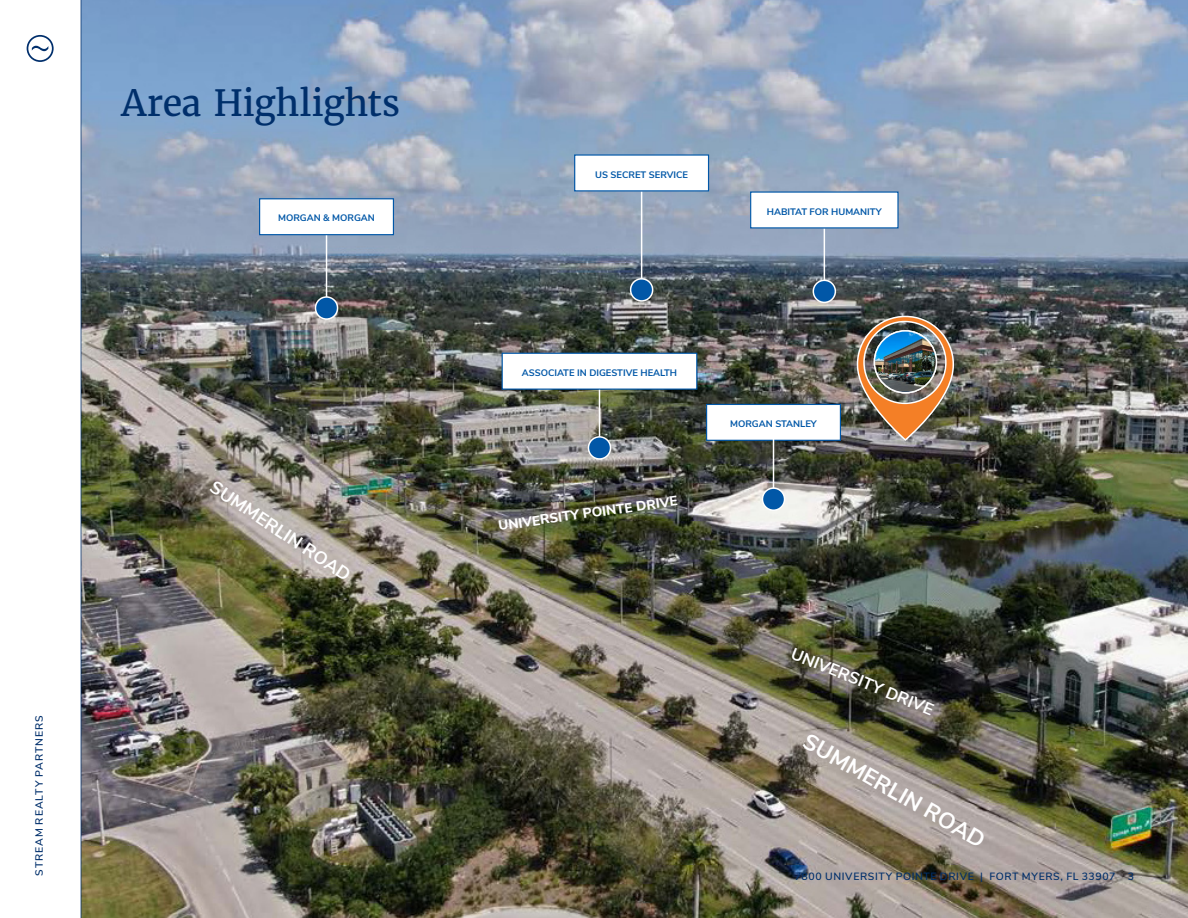
<style>
.page{position:relative;width:1188px;height:918px;background:#fff}
.page>*{position:absolute;margin:0;border:0;box-sizing:border-box;transform-origin:0 0}
.t1{font:36px "Merriweather";letter-spacing:-.01em;color:#002f6b}
.t2{font:700 22.5px "Nunito Sans";color:#fff}
.t3{font:700 18px "Nunito Sans";color:#fff}
.t4{font:700 16.5px "Nunito Sans";color:#fff}
.t5{font:800 13.5px "Nunito Sans";color:#fff}
.t6{font:600 10.5px "Nunito Sans";letter-spacing:.065em;color:#002f6b}
.t7{font:600 10.5px "Nunito Sans";letter-spacing:.085em;color:#002f6b}
.t8{font:700 9.45px "Nunito Sans";color:#0157a7}
</style>
<div class="page">
<img style="left:82px;top:0;width:1106px;height:918px">
<img style="left:856px;top:315px;width:99px;height:126px">
<img style="left:874px;top:331px;width:62px;height:61px">
<div style="left:874px;top:330px;width:63px;height:64px;border:2px solid #fff;border-radius:50%"></div>
<div style="left:707px;top:404px;width:133px;height:36px;background:#fff"></div>
<div style="left:706px;top:404px;width:135px;height:37px;border:1px solid #0157a7"></div>
<hr style="left:773px;top:436px;width:1px;height:63px;background:#fff">
<div style="left:762px;top:488px;width:23px;height:22px;background:#0157a7;border-radius:50%"></div>
<div style="left:762px;top:487px;width:23px;height:24px;border:2px solid #fff;border-radius:50%"></div>
<hr style="left:599px;top:385px;width:1px;height:63px;background:#fff">
<div style="left:588px;top:437px;width:23px;height:22px;background:#0157a7;border-radius:50%"></div>
<div style="left:588px;top:436px;width:23px;height:24px;border:2px solid #fff;border-radius:50%"></div>
<div style="left:502px;top:353px;width:195px;height:36px;background:#fff"></div>
<div style="left:502px;top:353px;width:195px;height:37px;border:1px solid #0157a7"></div>
<hr style="left:824px;top:228px;width:1px;height:63px;background:#fff">
<div style="left:813px;top:280px;width:22px;height:22px;background:#0157a7;border-radius:50%"></div>
<div style="left:813px;top:280px;width:23px;height:23px;border:2px solid #fff;border-radius:50%"></div>
<div style="left:751px;top:192px;width:147px;height:36px;background:#fff"></div>
<hr style="left:641px;top:191px;width:1px;height:99px;background:#fff">
<div style="left:631px;top:279px;width:22px;height:22px;background:#0157a7;border-radius:50%"></div>
<div style="left:630px;top:278px;width:23px;height:24px;border:2px solid #fff;border-radius:50%"></div>
<div style="left:575px;top:155px;width:134px;height:36px;background:#fff"></div>
<hr style="left:326px;top:228px;width:1px;height:80px;background:#fff">
<div style="left:315px;top:297px;width:23px;height:22px;background:#0157a7;border-radius:50%"></div>
<div style="left:315px;top:296px;width:23px;height:24px;border:2px solid #fff;border-radius:50%"></div>
<div style="left:260px;top:199px;width:133px;height:36px;background:#fff"></div>
<div style="left:259px;top:198px;width:135px;height:37px;border:1px solid #0157a7"></div>
<hr style="left:80px;top:0;width:2px;height:918px;background:#002f6b">
<svg style="left:27px;top:35px;width:27px;height:27px"></svg>
<p class="t1" style="left:122px;top:81px;width:280px">Area Highlights</p>
<p class="t8" style="left:278px;top:211px;width:98px">MORGAN &amp; MORGAN</p>
<p class="t7" style="left:31px;top:876px;width:162px;rotate:-90deg">STREAM REALTY PARTNERS</p>
<p class="t3" style="left:220px;top:474px;width:166px;rotate:34deg">SUMMERLIN ROAD</p>
<p class="t8" style="left:595px;top:168px;width:94px">US SECRET SERVICE</p>
<p class="t8" style="left:767px;top:205px;width:116px">HABITAT FOR HUMANITY</p>
<p class="t8" style="left:522px;top:366px;width:157px">ASSOCIATE IN DIGESTIVE HEALTH</p>
<p class="t5" style="left:497px;top:516px;width:182px;rotate:-8deg">UNIVERSITY POINTE DRIVE</p>
<p class="t8" style="left:730px;top:417px;width:88px">MORGAN STANLEY</p>
<p class="t4" style="left:796px;top:642px;width:154px;rotate:22deg">UNIVERSITY DRIVE</p>
<p class="t2" style="left:814px;top:725px;width:207px;rotate:30deg">SUMMERLIN ROAD</p>
<p class="t6" style="left:795px;top:868px;width:341px">7800 UNIVERSITY POINTE DRIVE | FORT MYERS, FL 33907 3</p>
</div>
